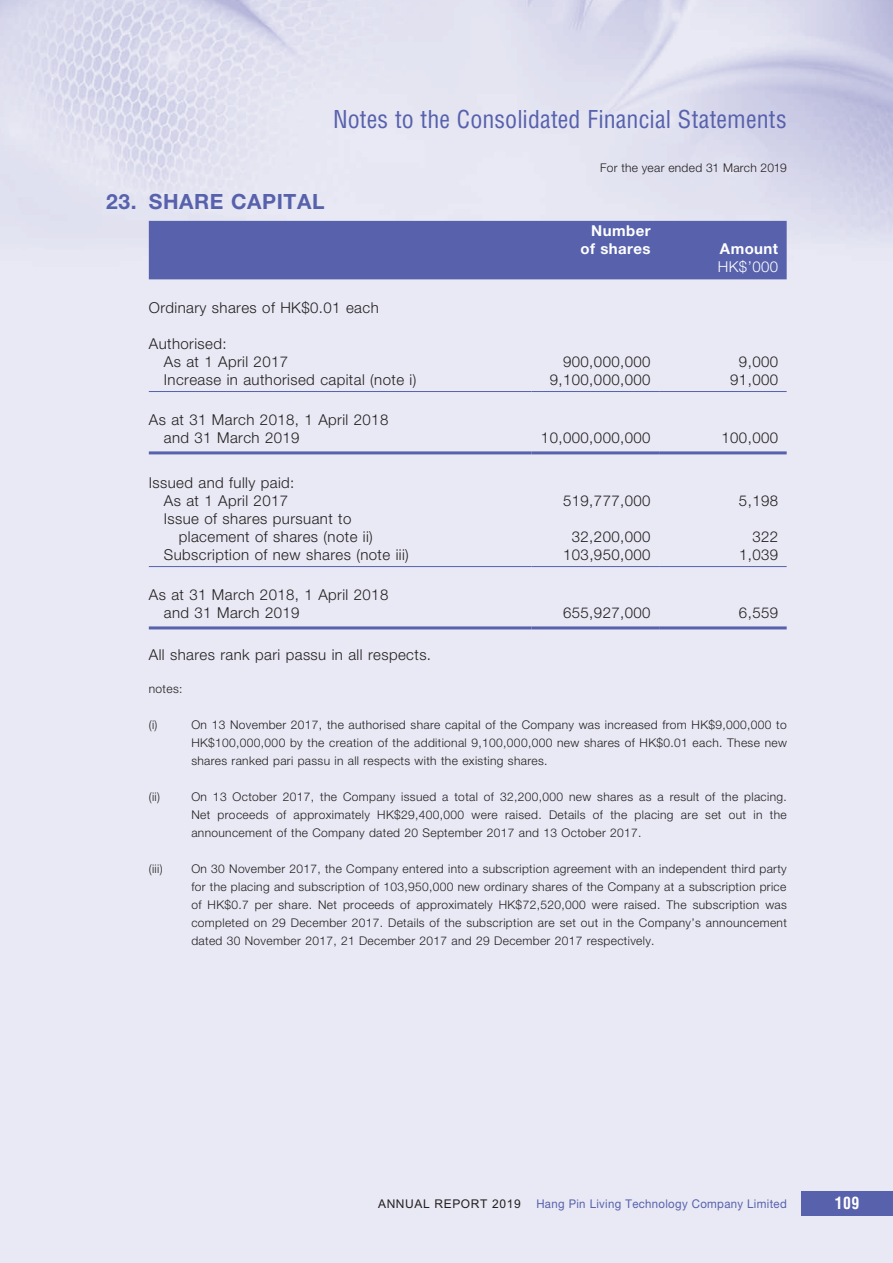
<style>
.page{position:relative;width:893px;height:1263px;background:#e8e9f4}
.page>*{position:absolute;margin:0;border:0;box-sizing:border-box;transform-origin:0 0}
.t1{font:condensed 24px "Helvetica LT Std";letter-spacing:.005em;color:#5761ac}
.t2{font:700 21px "Helvetica Neue LT Std";letter-spacing:.03em;color:#5761ac}
.t3{font:700 condensed 16.5px "Helvetica LT Std";color:#fff;scale:.95 1}
.t4{font:300 15px/18px "Helvetica Neue LT Std";letter-spacing:.03em;color:#231f20}
.t5{font:700 15px/18px "Helvetica Neue LT Std";letter-spacing:.03em;color:#fff;text-align:right}
.t6{font:300 15px "Helvetica Neue LT Std";color:#fff}
.t7{font:300 12px/18px "Helvetica Neue LT Std";letter-spacing:.03em;color:#231f20;text-align:justify}
.t8{font:12px "Helvetica Neue LT Std";letter-spacing:.03em;color:#5761ac;scale:.95 1}
.t9{font:700 12px "M Hei HK";letter-spacing:.05em;color:#231f20}
</style>
<div class="page">
<img style="left:0;top:0;width:893px;height:280px">
<div style="left:801px;top:1191px;width:92px;height:25px;background:#5761ac"></div>
<div style="left:149px;top:221px;width:638px;height:58px;background:#5761ac"></div>
<hr style="left:149px;top:391px;width:382px;height:1px;background:#5761ac">
<hr style="left:531px;top:391px;width:128px;height:1px;background:#5761ac">
<hr style="left:659px;top:391px;width:128px;height:1px;background:#5761ac">
<hr style="left:149px;top:451px;width:382px;height:3px;background:#5761ac">
<hr style="left:531px;top:451px;width:128px;height:3px;background:#5761ac">
<hr style="left:659px;top:451px;width:128px;height:3px;background:#5761ac">
<hr style="left:149px;top:566px;width:382px;height:1px;background:#5761ac">
<hr style="left:531px;top:566px;width:128px;height:1px;background:#5761ac">
<hr style="left:659px;top:566px;width:128px;height:1px;background:#5761ac">
<hr style="left:149px;top:626px;width:382px;height:3px;background:#5761ac">
<hr style="left:531px;top:626px;width:128px;height:3px;background:#5761ac">
<hr style="left:659px;top:626px;width:128px;height:3px;background:#5761ac">
<h1 class="t1" style="left:333px;top:105px;width:455px">Notes to the Consolidated Financial Statements</h1>
<h2 class="t2" style="left:106px;top:188px;width:220px">23. SHARE CAPITAL</h2>
<p class="t4" style="left:149px;top:298px;width:231px">Ordinary shares of HK$0.01 each</p>
<p class="t4" style="left:164px;top:334px;width:126px;text-indent:-15px">Authorised:<br>As at 1 April 2017</p>
<p class="t7" style="left:600px;top:159px;width:188px">For the year ended 31 March 2019</p>
<p class="t5" style="left:580px;top:222px;width:72px">Number of shares</p>
<p class="t5" style="left:720px;top:240px;width:60px">Amount</p>
<p class="t6" style="left:718px;top:258px;width:62px">HK$’000</p>
<p class="t4" style="left:563px;top:352px;width:89px">900,000,000</p>
<p class="t4" style="left:739px;top:352px;width:41px">9,000</p>
<p class="t4" style="left:164px;top:370px;width:254px">Increase in authorised capital (note i)</p>
<p class="t4" style="left:550px;top:370px;width:102px">9,100,000,000</p>
<p class="t4" style="left:730px;top:370px;width:49px">91,000</p>
<p class="t4" style="left:164px;top:411px;width:226px;text-indent:-15px">As at 31 March 2018, 1 April 2018 and 31 March 2019</p>
<p class="t4" style="left:541px;top:429px;width:111px">10,000,000,000</p>
<p class="t4" style="left:721px;top:429px;width:58px">100,000</p>
<p class="t4" style="left:149px;top:473px;width:147px;text-align:center">Issued and fully paid:<br>As at 1 April 2017</p>
<p class="t4" style="left:179px;top:509px;width:196px;text-indent:-15px">Issue of shares pursuant to placement of shares (note ii)</p>
<p class="t4" style="left:563px;top:491px;width:89px">519,777,000</p>
<p class="t4" style="left:739px;top:491px;width:41px">5,198</p>
<p class="t4" style="left:572px;top:527px;width:80px">32,200,000</p>
<p class="t4" style="left:752px;top:527px;width:27px">322</p>
<p class="t4" style="left:164px;top:545px;width:247px">Subscription of new shares (note iii)</p>
<p class="t4" style="left:563px;top:545px;width:89px">103,950,000</p>
<p class="t4" style="left:739px;top:545px;width:41px">1,039</p>
<p class="t4" style="left:164px;top:586px;width:226px;text-indent:-15px">As at 31 March 2018, 1 April 2018 and 31 March 2019</p>
<p class="t4" style="left:563px;top:604px;width:89px">655,927,000</p>
<p class="t4" style="left:739px;top:604px;width:41px">6,559</p>
<p class="t4" style="left:149px;top:645px;width:284px">All shares rank pari passu in all respects.</p>
<p class="t7" style="left:149px;top:680px;width:35px">notes:</p>
<p class="t7" style="left:149px;top:716px;width:10px">(i)</p>
<p class="t7" style="left:191px;top:716px;width:597px">On 13 November 2017, the authorised share capital of the Company was increased from HK$9,000,000 to HK$100,000,000 by the creation of the additional 9,100,000,000 new shares of HK$0.01 each. These new shares ranked pari passu in all respects with the existing shares.</p>
<p class="t7" style="left:149px;top:788px;width:13px">(ii)</p>
<p class="t7" style="left:191px;top:788px;width:597px">On 13 October 2017, the Company issued a total of 32,200,000 new shares as a result of the placing.<br>Net proceeds of approximately HK$29,400,000 were raised. Details of the placing are set out in the announcement of the Company dated 20 September 2017 and 13 October 2017.</p>
<p class="t7" style="left:149px;top:860px;width:15px">(iii)</p>
<p class="t7" style="left:191px;top:860px;width:597px">On 30 November 2017, the Company entered into a subscription agreement with an independent third party for the placing and subscription of 103,950,000 new ordinary shares of the Company at a subscription price of HK$0.7 per share. Net proceeds of approximately HK$72,520,000 were raised. The subscription was completed on 29 December 2017. Details of the subscription are set out in the Company’s announcement dated 30 November 2017, 21 December 2017 and 29 December 2017 respectively.</p>
<p class="t9" style="left:378px;top:1195px;width:144px">ANNUAL REPORT 2019</p>
<p class="t8" style="left:536px;top:1197px;width:265px">Hang Pin Living Technology Company Limited</p>
<h3 class="t3" style="left:835px;top:1193px;width:27px">109</h3>
</div>
